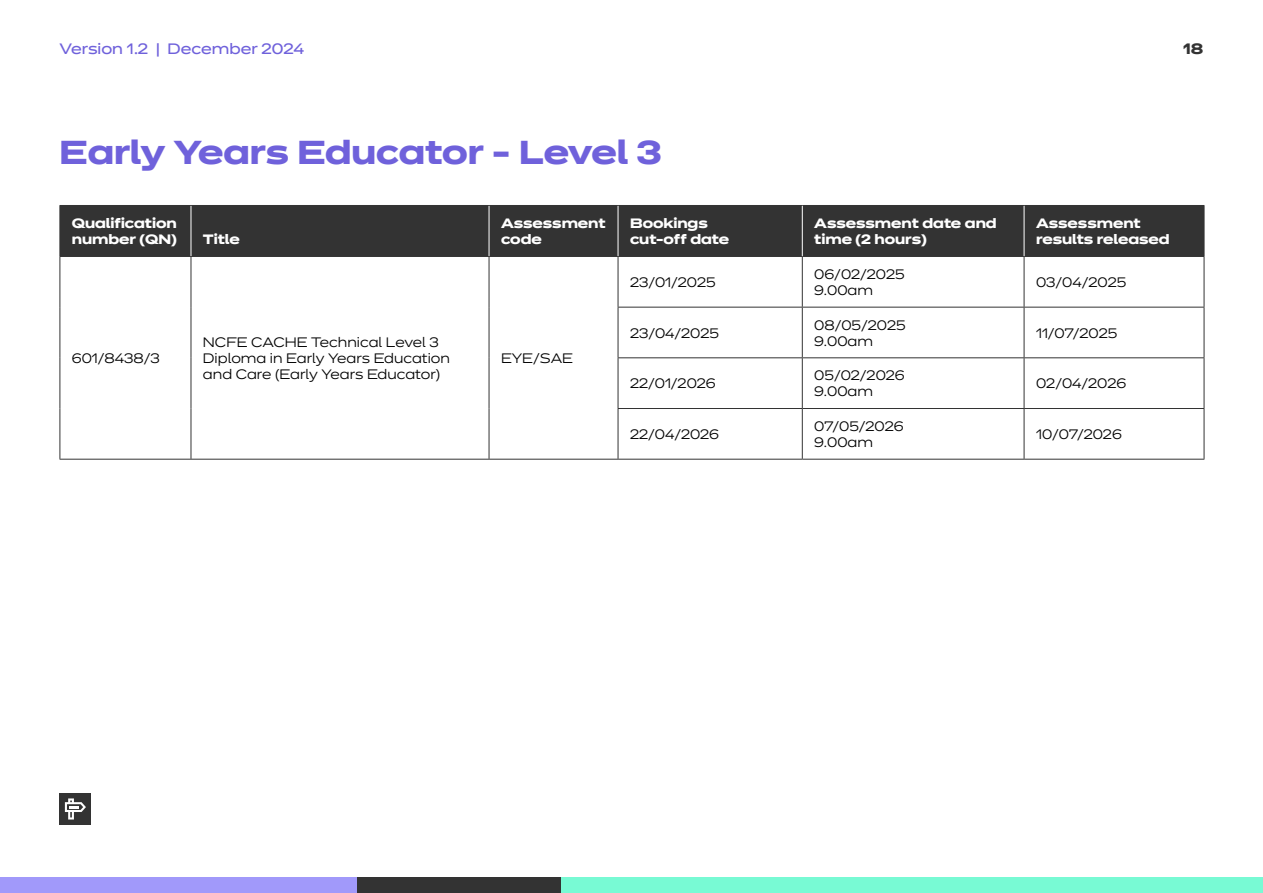
<style>
.page{position:relative;width:1263px;height:893px;background:#fff}
.page>*{position:absolute;margin:0;border:0;box-sizing:border-box;transform-origin:0 0}
.t1{font:700 33px "Dinamit";letter-spacing:-.005em;color:#6f61db}
.t2{font:15px "Dinamit";color:#6f61db}
.t3{font:700 15px "Dinamit";color:#333}
.t4{font:300 13.5px/16.2px "Dinamit";color:#000}
.t5{font:700 13.5px/16.5px "Dinamit";letter-spacing:-.005em;color:#fff}
</style>
<div class="page">
<div style="left:1px;top:877px;width:356px;height:16px;background:#a199fa"></div>
<div style="left:357px;top:877px;width:205px;height:16px;background:#333"></div>
<div style="left:562px;top:877px;width:701px;height:16px;background:#78fad4"></div>
<div style="left:61px;top:206px;width:1143px;height:50px;background:#333"></div>
<hr style="left:60px;top:205px;width:131px;height:1px;background:#333">
<hr style="left:60px;top:206px;width:1px;height:50px;background:#333">
<hr style="left:191px;top:205px;width:298px;height:1px;background:#333">
<hr style="left:489px;top:205px;width:129px;height:1px;background:#333">
<hr style="left:618px;top:205px;width:184px;height:1px;background:#333">
<hr style="left:802px;top:205px;width:222px;height:1px;background:#333">
<hr style="left:1024px;top:205px;width:180px;height:1px;background:#333">
<hr style="left:1204px;top:206px;width:1px;height:50px;background:#333">
<hr style="left:60px;top:256px;width:131px;height:1px;background:#333">
<hr style="left:60px;top:257px;width:1px;height:50px;background:#333">
<hr style="left:191px;top:256px;width:298px;height:1px;background:#333">
<hr style="left:191px;top:257px;width:1px;height:50px;background:#333">
<hr style="left:489px;top:256px;width:129px;height:1px;background:#333">
<hr style="left:489px;top:257px;width:1px;height:50px;background:#333">
<hr style="left:60px;top:307px;width:1px;height:51px;background:#333">
<hr style="left:191px;top:307px;width:1px;height:51px;background:#333">
<hr style="left:489px;top:307px;width:1px;height:51px;background:#333">
<hr style="left:60px;top:358px;width:1px;height:50px;background:#333">
<hr style="left:191px;top:358px;width:1px;height:50px;background:#333">
<hr style="left:489px;top:358px;width:1px;height:50px;background:#333">
<hr style="left:60px;top:408px;width:1px;height:51px;background:#333">
<hr style="left:191px;top:408px;width:1px;height:51px;background:#333">
<hr style="left:489px;top:408px;width:1px;height:51px;background:#333">
<hr style="left:60px;top:459px;width:131px;height:1px;background:#333">
<hr style="left:191px;top:459px;width:298px;height:1px;background:#333">
<hr style="left:489px;top:459px;width:129px;height:1px;background:#333">
<hr style="left:618px;top:256px;width:184px;height:1px;background:#333">
<hr style="left:618px;top:257px;width:1px;height:50px;background:#333">
<hr style="left:802px;top:256px;width:222px;height:1px;background:#333">
<hr style="left:802px;top:257px;width:1px;height:50px;background:#333">
<hr style="left:1024px;top:256px;width:180px;height:1px;background:#333">
<hr style="left:1024px;top:257px;width:1px;height:50px;background:#333">
<hr style="left:1204px;top:257px;width:1px;height:50px;background:#333">
<hr style="left:618px;top:307px;width:184px;height:1px;background:#333">
<hr style="left:618px;top:307px;width:1px;height:50px;background:#333">
<hr style="left:802px;top:307px;width:222px;height:1px;background:#333">
<hr style="left:802px;top:307px;width:1px;height:50px;background:#333">
<hr style="left:1024px;top:307px;width:180px;height:1px;background:#333">
<hr style="left:1024px;top:307px;width:1px;height:50px;background:#333">
<hr style="left:1204px;top:307px;width:1px;height:50px;background:#333">
<hr style="left:618px;top:357px;width:184px;height:1px;background:#333">
<hr style="left:618px;top:358px;width:1px;height:50px;background:#333">
<hr style="left:802px;top:357px;width:222px;height:1px;background:#333">
<hr style="left:802px;top:358px;width:1px;height:50px;background:#333">
<hr style="left:1024px;top:357px;width:180px;height:1px;background:#333">
<hr style="left:1024px;top:358px;width:1px;height:50px;background:#333">
<hr style="left:1204px;top:358px;width:1px;height:50px;background:#333">
<hr style="left:618px;top:408px;width:184px;height:1px;background:#333">
<hr style="left:618px;top:409px;width:1px;height:50px;background:#333">
<hr style="left:802px;top:408px;width:222px;height:1px;background:#333">
<hr style="left:802px;top:409px;width:1px;height:50px;background:#333">
<hr style="left:1024px;top:408px;width:180px;height:1px;background:#333">
<hr style="left:1024px;top:409px;width:1px;height:50px;background:#333">
<hr style="left:1204px;top:409px;width:1px;height:50px;background:#333">
<hr style="left:618px;top:459px;width:184px;height:1px;background:#333">
<hr style="left:802px;top:459px;width:222px;height:1px;background:#333">
<hr style="left:1024px;top:459px;width:180px;height:1px;background:#333">
<hr style="left:191px;top:206px;width:1px;height:50px;background:#fff">
<hr style="left:489px;top:206px;width:1px;height:50px;background:#fff">
<hr style="left:618px;top:206px;width:1px;height:50px;background:#fff">
<hr style="left:802px;top:206px;width:1px;height:50px;background:#fff">
<hr style="left:1024px;top:206px;width:1px;height:50px;background:#fff">
<div style="left:60px;top:793px;width:31px;height:32px;background:#333"></div>
<svg style="left:65px;top:798px;width:21px;height:21px"></svg>
<p class="t2" style="left:60px;top:36px;width:246px">Version 1.2 | December 2024</p>
<p class="t3" style="left:1183px;top:36px;width:22px">18</p>
<h1 class="t1" style="left:60px;top:124px;width:604px">Early Years Educator - Level 3</h1>
<p class="t5" style="left:72px;top:213px;width:106px">Qualification number (QN)</p>
<p class="t5" style="left:203px;top:230px;width:38px">Title</p>
<p class="t4" style="left:72px;top:349px;width:89px">601/8438/3</p>
<p class="t4" style="left:203px;top:332px;width:248px">NCFE CACHE Technical Level 3<br>Diploma in Early Years Education and Care (Early Years Educator)</p>
<p class="t5" style="left:501px;top:213px;width:106px">Assessment code</p>
<p class="t5" style="left:630px;top:213px;width:101px">Bookings cut-off date</p>
<p class="t5" style="left:814px;top:213px;width:184px">Assessment date and time (2 hours)</p>
<p class="t5" style="left:1036px;top:213px;width:135px">Assessment results released</p>
<p class="t4" style="left:501px;top:349px;width:74px">EYE/SAE</p>
<p class="t4" style="left:630px;top:273px;width:87px">23/01/2025</p>
<p class="t4" style="left:814px;top:265px;width:92px">06/02/2025<br>9.00am</p>
<p class="t4" style="left:1036px;top:273px;width:92px">03/04/2025</p>
<p class="t4" style="left:630px;top:323px;width:90px">23/04/2025</p>
<p class="t4" style="left:814px;top:315px;width:93px">08/05/2025<br>9.00am</p>
<p class="t4" style="left:1036px;top:323px;width:83px">11/07/2025</p>
<p class="t4" style="left:630px;top:374px;width:87px">22/01/2026</p>
<p class="t4" style="left:814px;top:366px;width:92px">05/02/2026<br>9.00am</p>
<p class="t4" style="left:1036px;top:374px;width:92px">02/04/2026</p>
<p class="t4" style="left:630px;top:425px;width:91px">22/04/2026</p>
<p class="t4" style="left:814px;top:417px;width:91px">07/05/2026<br>9.00am</p>
<p class="t4" style="left:1036px;top:425px;width:87px">10/07/2026</p>
</div>
